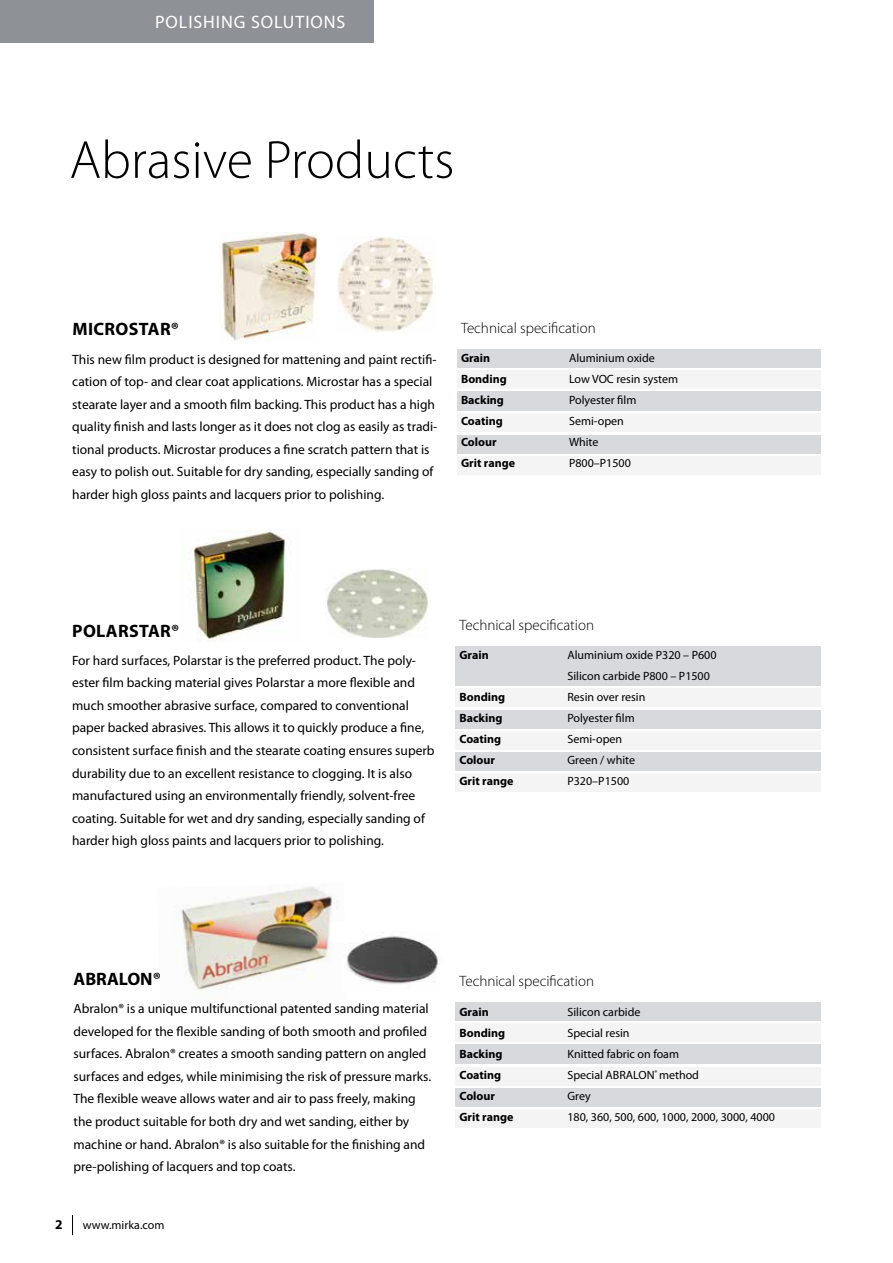
<style>
.page{position:relative;width:893px;height:1263px;background:#fff}
.page>*{position:absolute;margin:0;border:0;box-sizing:border-box;transform-origin:0 0}
.t1{font:300 54px "Myriad Pro";color:#000}
.t2{font:700 18px "Myriad Pro";letter-spacing:.02em;color:#000}
.t3{font:18px "Myriad Pro";letter-spacing:.05em;color:#fff}
.t4{font:300 15px "Myriad Pro";color:#000}
.t5{font:13.5px/22.5px "Myriad Pro";color:#000}
.t6{font:700 13.5px "Myriad Pro";color:#000}
.t7{font:12px/21px "Myriad Pro";color:#000}
.t8{font:700 12px "Myriad Pro";color:#000}
</style>
<div class="page">
<div style="left:0;top:0;width:374px;height:43px;background:#8e9196"></div>
<img style="left:176px;top:886px;width:162px;height:105px">
<img style="left:347px;top:936px;width:91px;height:48px">
<div style="left:332px;top:922px;width:30px;height:19px;background:#fff"></div>
<svg style="left:72px;top:1215px;width:1px;height:20px"></svg>
<div style="left:457px;top:435px;width:364px;height:18px;background:#d7d9dd"></div>
<div style="left:457px;top:414px;width:364px;height:18px;background:#f4f4f5"></div>
<div style="left:457px;top:456px;width:364px;height:18px;background:#f4f4f5"></div>
<div style="left:457px;top:371px;width:364px;height:18px;background:#f4f4f5"></div>
<div style="left:457px;top:349px;width:364px;height:19px;background:#d7d9dd"></div>
<div style="left:457px;top:392px;width:364px;height:19px;background:#d7d9dd"></div>
<div style="left:455px;top:752px;width:366px;height:18px;background:#d7d9dd"></div>
<div style="left:455px;top:711px;width:366px;height:18px;background:#d7d9dd"></div>
<div style="left:455px;top:731px;width:366px;height:18px;background:#f4f4f5"></div>
<div style="left:455px;top:774px;width:366px;height:18px;background:#f4f4f5"></div>
<div style="left:455px;top:689px;width:366px;height:18px;background:#f4f4f5"></div>
<div style="left:455px;top:646px;width:366px;height:40px;background:#d7d9dd"></div>
<div style="left:455px;top:1088px;width:366px;height:18px;background:#d7d9dd"></div>
<div style="left:455px;top:1109px;width:366px;height:18px;background:#f4f4f5"></div>
<div style="left:455px;top:1067px;width:366px;height:18px;background:#f4f4f5"></div>
<div style="left:455px;top:1024px;width:366px;height:18px;background:#f4f4f5"></div>
<div style="left:455px;top:1003px;width:366px;height:18px;background:#d7d9dd"></div>
<div style="left:455px;top:1045px;width:366px;height:19px;background:#d7d9dd"></div>
<img style="left:220px;top:232px;width:97px;height:110px">
<img style="left:338px;top:237px;width:96px;height:95px">
<img style="left:189px;top:530px;width:98px;height:112px">
<img style="left:326px;top:569px;width:102px;height:68px">
<h2 class="t3" style="left:155px;top:12px;width:192px">POLISHING SOLUTIONS</h2>
<h1 class="t1" style="left:69px;top:130px;width:386px">Abrasive Products</h1>
<h2 class="t2" style="left:72px;top:319px;width:108px">Microstar®</h2>
<p class="t5" style="left:72px;top:348px;width:367px">This new film product is designed for mattening and paint rectifi&shy;cation of top- and clear coat applications. Microstar has a special stearate layer and a smooth film backing. This product has a high quality finish and lasts longer as it does not clog as easily as tradi&shy;tional products. Microstar produces a fine scratch pattern that is easy to polish out. Suitable for dry sanding, especially sanding of harder high gloss paints and lacquers prior to polishing.</p>
<p class="t4" style="left:461px;top:320px;width:136px">Technical specification</p>
<p class="t8" style="left:461px;top:352px;width:31px">Grain</p>
<p class="t7" style="left:569px;top:348px;width:87px">Aluminium oxide</p>
<p class="t8" style="left:461px;top:373px;width:47px">Bonding</p>
<p class="t7" style="left:569px;top:369px;width:110px">Low VOC resin system</p>
<p class="t8" style="left:461px;top:394px;width:44px">Backing</p>
<p class="t7" style="left:569px;top:390px;width:69px">Polyester film</p>
<p class="t8" style="left:461px;top:415px;width:43px">Coating</p>
<p class="t7" style="left:569px;top:411px;width:56px">Semi-open</p>
<p class="t8" style="left:461px;top:436px;width:37px">Colour</p>
<p class="t7" style="left:569px;top:432px;width:31px">White</p>
<p class="t8" style="left:461px;top:457px;width:56px">Grit range</p>
<p class="t7" style="left:569px;top:453px;width:63px">P800–P1500</p>
<h2 class="t2" style="left:72px;top:620px;width:109px">Polarstar®</h2>
<p class="t5" style="left:72px;top:649px;width:364px">For hard surfaces, Polarstar is the preferred product. The poly&shy;ester film backing material gives Polarstar a more flexible and much smoother abrasive surface, compared to conventional paper backed abrasives. This allows it to quickly produce a fine, consistent surface finish and the stearate coating ensures superb durability due to an excellent resistance to clogging. It is also manufactured using an environmentally friendly, solvent-free coating. Suitable for wet and dry sanding, especially sanding of harder high gloss paints and lacquers prior to polishing.</p>
<p class="t4" style="left:459px;top:616px;width:136px">Technical specification</p>
<p class="t8" style="left:459px;top:648px;width:31px">Grain</p>
<p class="t7" style="left:567px;top:645px;width:151px">Aluminium oxide P320 – P600<br>Silicon carbide P800 – P1500</p>
<p class="t8" style="left:459px;top:690px;width:47px">Bonding</p>
<p class="t7" style="left:567px;top:687px;width:79px">Resin over resin</p>
<p class="t8" style="left:459px;top:711px;width:44px">Backing</p>
<p class="t7" style="left:567px;top:708px;width:69px">Polyester film</p>
<p class="t8" style="left:459px;top:732px;width:43px">Coating</p>
<p class="t7" style="left:567px;top:729px;width:56px">Semi-open</p>
<p class="t8" style="left:459px;top:753px;width:37px">Colour</p>
<p class="t7" style="left:567px;top:750px;width:69px">Green / white</p>
<p class="t8" style="left:459px;top:774px;width:56px">Grit range</p>
<p class="t7" style="left:567px;top:771px;width:63px">P320–P1500</p>
<h2 class="t2" style="left:74px;top:969px;width:35px">ABRALO</h2>
<h2 class="t2" style="left:140px;top:969px;width:22px">N®</h2>
<p class="t5" style="left:74px;top:998px;width:359px">Abralon® is a unique multifunctional patented sanding material developed for the flexible sanding of both smooth and profiled surfaces. Abralon® creates a smooth sanding pattern on angled surfaces and edges, while minimising the risk of pressure marks.<br>The flexible weave allows water and air to pass freely, making the product suitable for both dry and wet sanding, either by machine or hand. Abralon® is also suitable for the finishing and pre-polishing of lacquers and top coats.</p>
<p class="t6" style="left:55px;top:1217px;width:9px">2</p>
<p class="t7" style="left:83px;top:1215px;width:83px">www.mirka.com</p>
<p class="t4" style="left:459px;top:973px;width:136px">Technical specification</p>
<p class="t8" style="left:459px;top:1005px;width:31px">Grain</p>
<p class="t7" style="left:567px;top:1001px;width:75px">Silicon carbide</p>
<p class="t8" style="left:459px;top:1026px;width:47px">Bonding</p>
<p class="t7" style="left:567px;top:1022px;width:64px">Special resin</p>
<p class="t8" style="left:459px;top:1047px;width:44px">Backing</p>
<p class="t7" style="left:567px;top:1043px;width:113px">Knitted fabric on foam</p>
<p class="t8" style="left:459px;top:1068px;width:43px">Coating</p>
<p class="t7" style="left:567px;top:1064px;width:133px">Special ABRALON<sup>®</sup> method</p>
<p class="t8" style="left:459px;top:1089px;width:37px">Colour</p>
<p class="t7" style="left:567px;top:1085px;width:25px">Grey</p>
<p class="t8" style="left:459px;top:1110px;width:56px">Grit range</p>
<p class="t7" style="left:567px;top:1106px;width:209px">180, 360, 500, 600, 1000, 2000, 3000, 4000</p>
</div>
